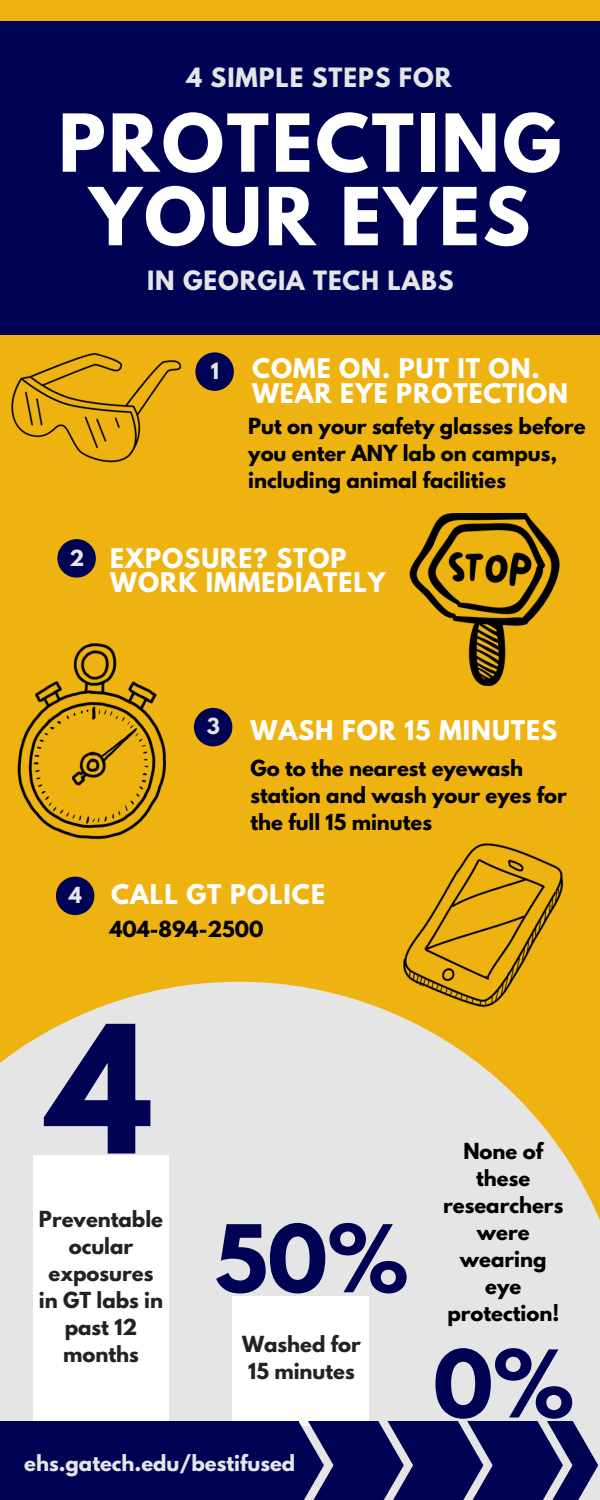
<style>
.page{position:relative;width:600px;height:1500px;background:#eeb211}
.page>*{position:absolute;margin:0;border:0;box-sizing:border-box;transform-origin:0 0}
.t1{font:700 157.2px "League Spartan";color:#000254}
.t2{font:700 82.5px "League Spartan";color:#000254}
.t3{font:700 70.7px/73.5px "League Spartan";letter-spacing:.04em;color:#fff;text-align:center}
.t4{font:700 24px/24.8px "League Spartan";letter-spacing:.04em;color:#fff}
.t5{font:700 23.6px "League Spartan";letter-spacing:.04em;color:#e5e5e6}
.t6{font:700 20px "League Spartan";color:#e5e5e6}
.t7{font:700 19.7px/27px "League Spartan";color:#000}
.t8{font:700 19.7px/27px "League Spartan";color:#222;text-align:center}
.t9{font:700 19.7px "League Spartan";color:#e5e5e6}
.t10{font:700 19.6px "League Spartan";color:#e5e5e6}
</style>
<div class="page">
<div style="left:0;top:22px;width:600px;height:313px;background:#000254"></div>
<img style="left:11px;top:353px;width:171px;height:110px">
<svg style="left:195px;top:352px;width:39px;height:39px"></svg>
<svg style="left:57px;top:539px;width:39px;height:39px"></svg>
<svg style="left:204px;top:708px;width:28px;height:38px"></svg>
<svg style="left:56px;top:877px;width:38px;height:38px"></svg>
<svg style="left:0;top:982px;width:600px;height:518px;background:#e6decb"></svg>
<img style="left:17px;top:643px;width:187px;height:196px">
<img style="left:409px;top:513px;width:151px;height:173px">
<img style="left:398px;top:843px;width:170px;height:167px">
<div style="left:33px;top:1155px;width:136px;height:269px;background:#fff"></div>
<div style="left:233px;top:1296px;width:136px;height:130px;background:#fff"></div>
<svg style="left:0;top:1421px;width:598px;height:79px;background:#12145f"></svg>
<p class="t5" style="left:187px;top:66px;width:267px">4 SIMPLE STEPS FOR</p>
<h3 class="t3" style="left:58px;top:116px;width:504px">PROTECTING<br>YOUR EYES</h3>
<p class="t5" style="left:147px;top:269px;width:308px">IN GEORGIA TECH LABS</p>
<p class="t10" style="left:69px;top:548px;width:16px">2</p>
<p class="t6" style="left:211px;top:361px;width:10px">1</p>
<p class="t4" style="left:252px;top:359px;width:318px">COME ON. PUT IT ON.<br>WEAR EYE PROTECTION</p>
<p class="t7" style="left:248px;top:415px;width:339px">Put on your safety glasses before you enter ANY lab on campus, including animal facilities</p>
<p class="t4" style="left:110px;top:549px;width:277px">EXPOSURE? STOP<br>WORK IMMEDIATELY</p>
<p class="t10" style="left:69px;top:885px;width:15px">4</p>
<p class="t10" style="left:207px;top:717px;width:15px">3</p>
<p class="t4" style="left:250px;top:721px;width:308px">WASH FOR 15 MINUTES</p>
<p class="t7" style="left:250px;top:757px;width:318px">Go to the nearest eyewash station and wash your eyes for the full 15 minutes</p>
<p class="t4" style="left:111px;top:885px;width:215px">CALL GT POLICE</p>
<p class="t7" style="left:110px;top:918px;width:155px">404-894-2500</p>
<h1 class="t1" style="left:48px;top:1012px;width:106px">4</h1>
<p class="t8" style="left:39px;top:1208px;width:126px">Preventable ocular exposures in GT labs in past 12 months</p>
<h2 class="t2" style="left:215px;top:1218px;width:195px">50%</h2>
<p class="t8" style="left:242px;top:1333px;width:120px">Washed for<br>15 minutes</p>
<p class="t9" style="left:24px;top:1453px;width:273px">ehs.gatech.edu/bestifused</p>
<p class="t7" style="left:443px;top:1140px;width:122px;text-align:center">None of these researchers were wearing eye protection!</p>
<h2 class="t2" style="left:433px;top:1343px;width:142px">0%</h2>
</div>
